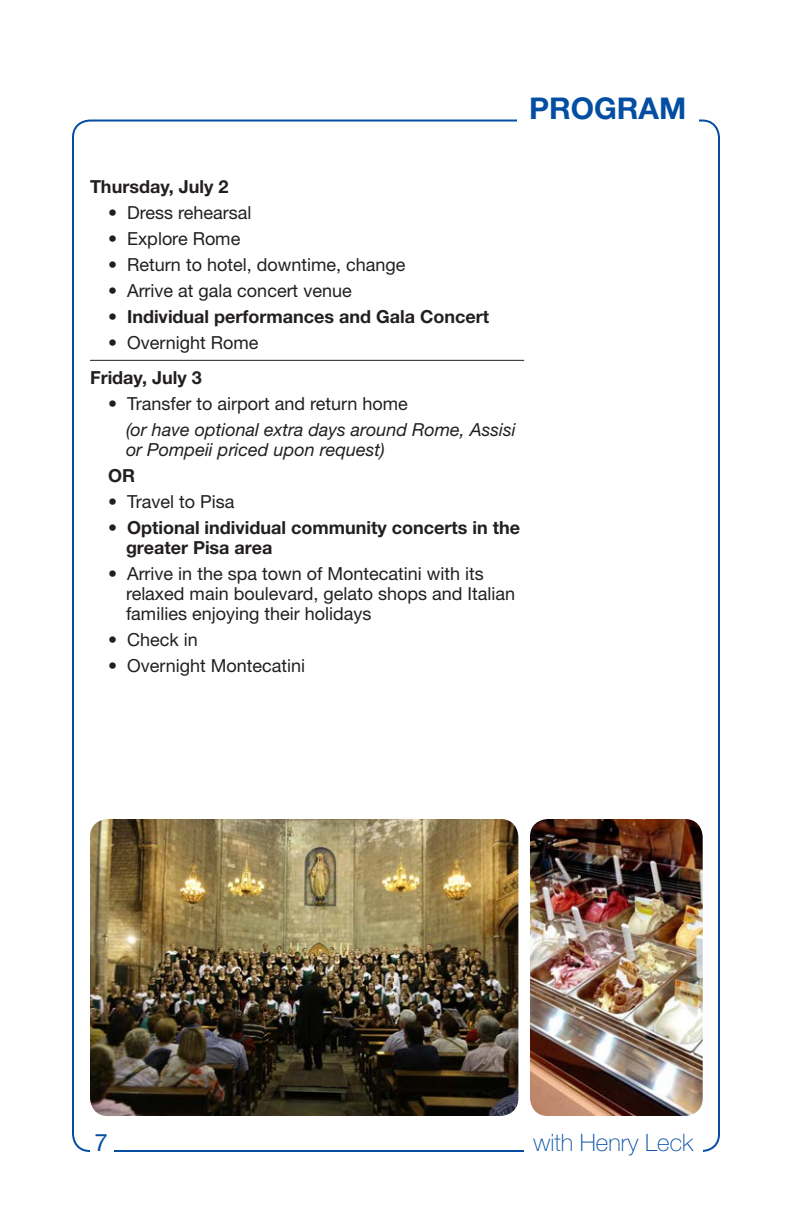
<style>
.page{position:relative;width:792px;height:1224px;background:#fff}
.page>*{position:absolute;margin:0;border:0;box-sizing:border-box;transform-origin:0 0}
.t1{font:700 30px "Helvetica Neue LT Std";color:#034ea2}
.t2{font:100 24px "Helvetica Neue LT Std";color:#034ea2}
.t3{font:24px "Helvetica Neue LT Std";color:#034ea2}
.program_bullets{font:18px/20px "Helvetica Neue LT Std";color:#231f20}
.program_bullets-2{font:700 18px/20px "Helvetica Neue LT Std";color:#231f20}
.program_bullets-3{font:italic 18px/20px "Helvetica Neue LT Std";color:#231f20}
.dates_-_program{font:700 18px "Helvetica Neue LT Std";color:#231f20}
</style>
<div class="page">
<hr style="left:90px;top:360px;width:434px;height:1px;background:#231f20">
<img style="left:90px;top:819px;width:428px;height:297px">
<img style="left:530px;top:819px;width:173px;height:297px">
<p class="t1" style="left:529px;top:90px;width:159px">PROGRAM</p>
<p class="program_bullets-2" style="left:90px;top:176px;width:140px">Thursday, July 2</p>
<p class="program_bullets" style="left:108px;top:202px;width:145px">• Dress rehearsal</p>
<p class="program_bullets" style="left:108px;top:228px;width:134px">• Explore Rome</p>
<p class="program_bullets" style="left:108px;top:254px;width:299px">• Return to hotel, downtime, change</p>
<p class="program_bullets" style="left:108px;top:280px;width:245px">• Arrive at gala concert venue</p>
<p class="program_bullets-2" style="left:108px;top:306px;width:383px">• Individual performances and Gala Concert</p>
<p class="program_bullets" style="left:108px;top:332px;width:152px">• Overnight Rome</p>
<p class="dates_-_program" style="left:90px;top:366px;width:113px">Friday, July 3</p>
<p class="program_bullets" style="left:108px;top:393px;width:301px">• Transfer to airport and return home</p>
<p class="program_bullets-3" style="left:126px;top:419px;width:391px">(or have optional extra days around Rome, Assisi or Pompeii priced upon request)</p>
<p class="program_bullets-2" style="left:108px;top:465px;width:28px">OR</p>
<p class="program_bullets" style="left:108px;top:491px;width:128px">• Travel to Pisa</p>
<p class="program_bullets-2" style="left:126px;top:517px;width:396px;text-indent:-18px">• Optional individual community concerts in the greater Pisa area</p>
<p class="program_bullets" style="left:126px;top:563px;width:391px;text-indent:-18px">• Arrive in the spa town of Montecatini with its relaxed main boulevard, gelato shops and Italian families enjoying their holidays</p>
<p class="program_bullets" style="left:108px;top:629px;width:91px">• Check in</p>
<p class="program_bullets" style="left:108px;top:655px;width:199px">• Overnight Montecatini</p>
<h2 class="t3" style="left:95px;top:1128px;width:15px">7</h2>
<h2 class="t2" style="left:534px;top:1129px;width:161px">with Henry Leck</h2>
</div>
